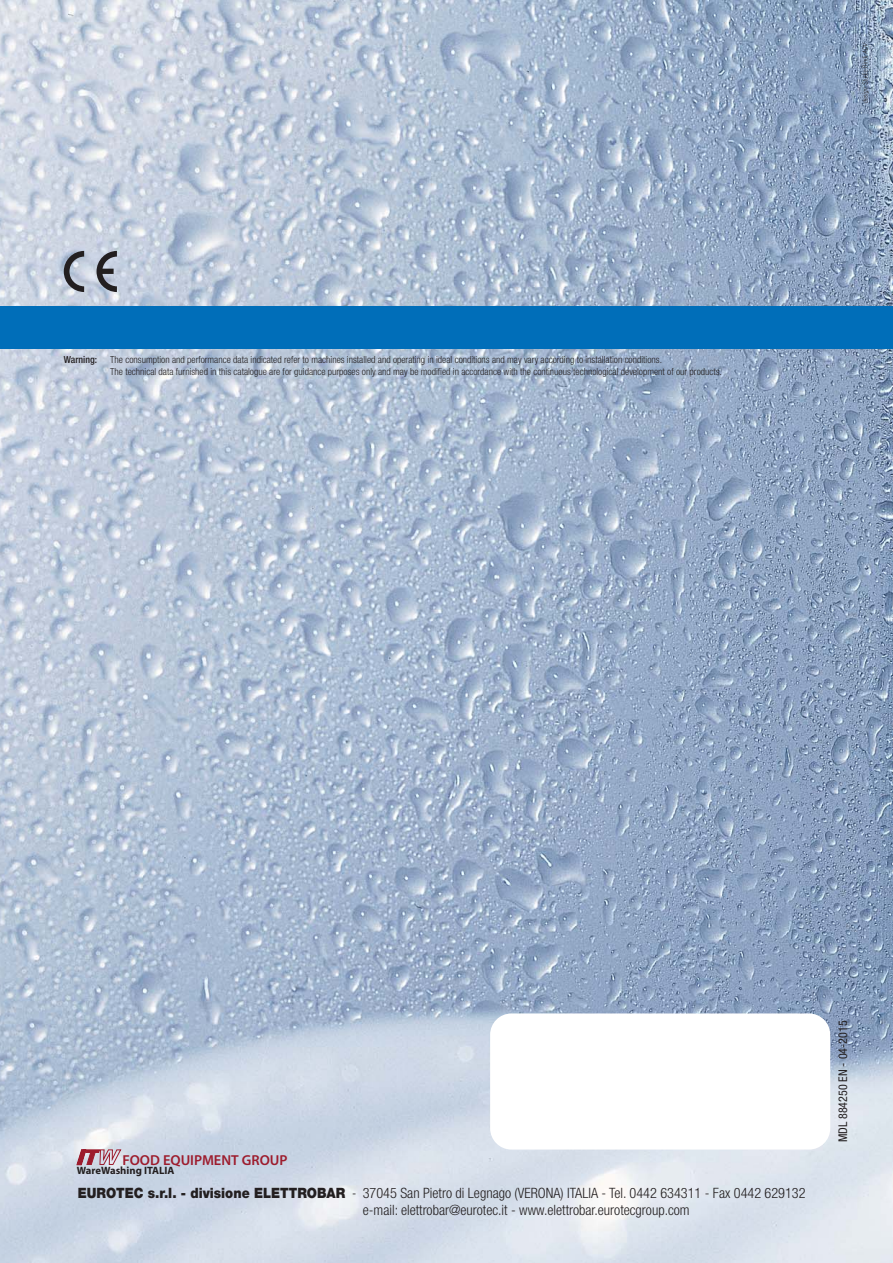
<style>
.page{position:relative;width:893px;height:1263px;background:#fff}
.page>*{position:absolute;margin:0;border:0;box-sizing:border-box;transform-origin:0 0}
.t1{font:600 14.4px "Myriad Pro";color:#9d1c2d}
.t2{font:300 condensed 14.25px/17.1px "Helvetica Neue";color:#231f20;scale:.9 1}
.t3{font:condensed 12px "Helvetica Neue";color:#231f20}
.t4{font:700 10.65px "Myriad Pro";color:#231f20}
.t5{font:300 condensed 9.75px/12px "Helvetica Neue";color:#231f20}
.t6{font:500 condensed 9.75px "Helvetica Neue";color:#231f20}
.s1{font-weight:900;font-stretch:normal}
</style>
<div class="page">
<img style="left:0;top:0;width:893px;height:1263px">
<div style="left:0;top:306px;width:893px;height:43px;background:#006eb9"></div>
<svg style="left:64px;top:251px;width:20px;height:41px"></svg>
<svg style="left:97px;top:251px;width:20px;height:41px"></svg>
<div style="left:490px;top:1013px;width:340px;height:136px;background:#fff;border-radius:21px"></div>
<svg style="left:862px;top:43px;width:7px;height:60px"></svg>
<svg style="left:77px;top:1149px;width:45px;height:16px"></svg>
<p class="t6" style="left:64px;top:356px;width:35px">Warning:</p>
<p class="t5" style="left:110px;top:354px;width:613px">The consumption and performance data indicated refer to machines installed and operating in ideal conditions and may vary according to installation conditions.<br>The technical data furnished in this catalogue are for guidance purposes only and may be modified in accordance with the continuous technological development of our products.</p>
<h1 class="t1" style="left:122px;top:1154px;width:167px">FOOD EQUIPMENT GROUP</h1>
<p class="t4" style="left:77px;top:1166px;width:99px">WareWashing ITALIA</p>
<h2 class="t2" style="left:363px;top:1185px;width:494px;text-indent:-285px"><span class="s1">EUROTEC s.r.l. - divisione ELETTROBAR</span> - 37045 San Pietro di Legnago (VERONA) ITALIA - Tel. 0442 634311 - Fax 0442 629132 e-mail: elettrobar@eurotec.it - www.elettrobar.eurotecgroup.com</h2>
<p class="t3" style="left:838px;top:1142px;width:123px;rotate:-90deg">MDL 884250 EN - 04-2015</p>
</div>
